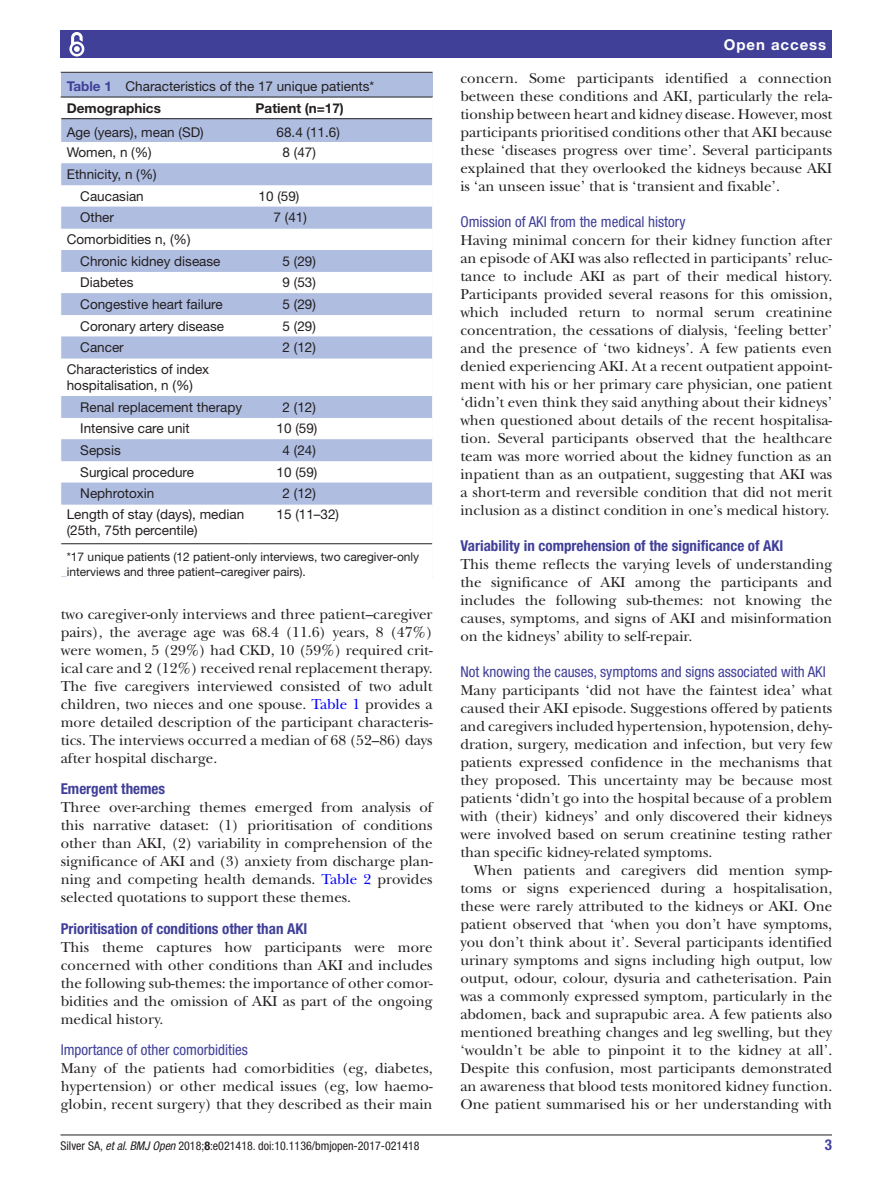
<style>
.page{position:relative;width:893px;height:1191px;background:#fff}
.page>*{position:absolute;margin:0;border:0;box-sizing:border-box;transform-origin:0 0}
.t1{font:15px/18px "New Baskerville";color:#231f20;text-align:justify}
.t2{font:condensed 15px "Helvetica Neue LT Std";color:#414099}
.t3{font:700 condensed 15px "Helvetica Neue LT Std";color:#414099}
.t4{font:700 15px "Helvetica Neue LT Std";letter-spacing:.065em;color:#fff}
.t5{font:13.5px/21.6px "Helvetica Neue LT Std";color:#231f20}
.t6{font:700 13.5px "Helvetica Neue LT Std";color:#231f20}
.t7{font:12px/15px "Helvetica Neue LT Std";color:#231f20}
.t8{font:condensed 12px "Helvetica Neue LT Std";color:#231f20}
.s1{font-weight:700;color:#414099}
.s2{font-weight:700}
.s3{color:#00f}
.s4{font-style:italic}
</style>
<div class="page">
<hr style="left:61px;top:1134px;width:771px;height:1px;background:#231f20">
<div style="left:61px;top:31px;width:771px;height:27px;background:#414099"></div>
<svg style="left:69px;top:32px;width:16px;height:25px"></svg>
<div style="left:61px;top:73px;width:372px;height:503px;background:#afbde1"></div>
<hr style="left:61px;top:72px;width:372px;height:1px;background:#231f20">
<div style="left:61px;top:98px;width:371px;height:478px;background:#fff"></div>
<svg style="left:61px;top:119px;width:371px;height:385px"></svg>
<hr style="left:61px;top:97px;width:189px;height:1px;background:#231f20">
<hr style="left:61px;top:118px;width:189px;height:1px;background:#231f20">
<hr style="left:250px;top:97px;width:183px;height:1px;background:#231f20">
<hr style="left:250px;top:118px;width:182px;height:1px;background:#231f20">
<hr style="left:61px;top:543px;width:189px;height:1px;background:#231f20">
<hr style="left:250px;top:543px;width:182px;height:1px;background:#231f20">
<svg style="left:432px;top:97px;width:1px;height:261px"></svg>
<hr style="left:432px;top:358px;width:1px;height:38px;background:#fff">
<svg style="left:432px;top:396px;width:1px;height:108px"></svg>
<hr style="left:432px;top:504px;width:1px;height:40px;background:#fff">
<hr style="left:432px;top:544px;width:1px;height:32px;background:#fff">
<hr style="left:67px;top:575px;width:366px;height:2px;background:#fff">
<p class="t5" style="left:67px;top:75px;width:309px;line-height:22px"><span class="s1">Table 1</span> Characteristics of the 17 unique patients*<br><span class="s2">Demographics</span></p>
<p class="t6" style="left:256px;top:99px;width:90px">Patient (n=17)</p>
<p class="t5" style="left:67px;top:122px;width:139px">Age (years), mean (SD)</p>
<p class="t5" style="left:277px;top:122px;width:65px">68.4 (11.6)</p>
<p class="t5" style="left:67px;top:142px;width:87px">Women, n (%)</p>
<p class="t5" style="left:283px;top:142px;width:35px">8 (47)</p>
<p class="t5" style="left:67px;top:163px;width:92px;text-align:center">Ethnicity, n (%)<br>Caucasian</p>
<p class="t5" style="left:259px;top:185px;width:42px">10 (59)</p>
<p class="t5" style="left:80px;top:207px;width:35px">Other</p>
<p class="t5" style="left:274px;top:207px;width:35px">7 (41)</p>
<p class="t5" style="left:80px;top:228px;width:142px;text-indent:-14px">Comorbidities n, (%)<br>Chronic kidney disease</p>
<p class="t5" style="left:283px;top:250px;width:35px">5 (29)</p>
<p class="t5" style="left:80px;top:271px;width:55px">Diabetes</p>
<p class="t5" style="left:283px;top:271px;width:35px">9 (53)</p>
<p class="t5" style="left:80px;top:293px;width:144px">Congestive heart failure</p>
<p class="t5" style="left:283px;top:293px;width:35px">5 (29)</p>
<p class="t5" style="left:80px;top:315px;width:145px">Coronary artery disease</p>
<p class="t5" style="left:283px;top:315px;width:35px">5 (29)</p>
<p class="t5" style="left:80px;top:336px;width:45px">Cancer</p>
<p class="t5" style="left:283px;top:336px;width:35px">2 (12)</p>
<p class="t5" style="left:67px;top:361px;width:144px;line-height:16.2px">Characteristics of index hospitalisation, n (%)</p>
<p class="t5" style="left:80px;top:396px;width:164px">Renal replacement therapy</p>
<p class="t5" style="left:283px;top:396px;width:35px">2 (12)</p>
<p class="t5" style="left:80px;top:418px;width:111px">Intensive care unit</p>
<p class="t5" style="left:277px;top:418px;width:42px">10 (59)</p>
<p class="t5" style="left:80px;top:439px;width:42px">Sepsis</p>
<p class="t5" style="left:283px;top:439px;width:35px">4 (24)</p>
<p class="t5" style="left:80px;top:461px;width:115px">Surgical procedure</p>
<p class="t5" style="left:277px;top:461px;width:42px">10 (59)</p>
<p class="t5" style="left:80px;top:482px;width:76px">Nephrotoxin</p>
<p class="t5" style="left:283px;top:482px;width:35px">2 (12)</p>
<p class="t5" style="left:67px;top:505px;width:179px;line-height:16.2px">Length of stay (days), median (25th, 75th percentile)</p>
<p class="t5" style="left:277px;top:503px;width:64px">15 (11–32)</p>
<p class="t7" style="left:67px;top:549px;width:354px">*17 unique patients (12 patient-only interviews, two caregiver-only interviews and three patient–caregiver pairs).</p>
<p class="t1" style="left:61px;top:605px;width:373px">two caregiver-only interviews and three patient–caregiver pairs), the average age was 68.4 (11.6) years, 8 (47%) were women, 5 (29%) had CKD, 10 (59%) required crit&shy;ical care and 2 (12%) received renal replacement therapy.<br>The five caregivers interviewed consisted of two adult children, two nieces and one spouse. <span class="s3">Table 1</span> provides a more detailed description of the participant characteris&shy;tics. The interviews occurred a median of 68 (52–86) days after hospital discharge.</p>
<p class="t3" style="left:61px;top:780px;width:106px">Emergent themes</p>
<p class="t1" style="left:61px;top:798px;width:373px">Three over-arching themes emerged from analysis of this narrative dataset: (1) prioritisation of conditions other than AKI, (2) variability in comprehension of the significance of AKI and (3) anxiety from discharge plan&shy;ning and competing health demands. <span class="s3">Table 2</span> provides selected quotations to support these themes.</p>
<p class="t3" style="left:61px;top:919px;width:248px">Prioritisation of conditions other than AKI</p>
<p class="t1" style="left:61px;top:938px;width:373px">This theme captures how participants were more concerned with other conditions than AKI and includes the following sub-themes: the importance of other comor&shy;bidities and the omission of AKI as part of the ongoing medical history.</p>
<p class="t2" style="left:61px;top:1041px;width:189px">Importance of other comorbidities</p>
<p class="t1" style="left:61px;top:1059px;width:373px">Many of the patients had comorbidities (eg, diabetes, hypertension) or other medical issues (eg, low haemo&shy;globin, recent surgery) that they described as their main</p>
<p class="t4" style="left:724px;top:35px;width:104px">Open access</p>
<p class="t1" style="left:460px;top:69px;width:373px">concern. Some participants identified a connection between these conditions and AKI, particularly the rela&shy;tionship between heart and kidney disease. However, most participants prioritised conditions other that AKI because these ‘diseases progress over time’. Several participants explained that they overlooked the kidneys because AKI is ‘an unseen issue’ that is ‘transient and fixable’.</p>
<p class="t2" style="left:460px;top:213px;width:227px">Omission of AKI from the medical history</p>
<p class="t1" style="left:460px;top:231px;width:373px">Having minimal concern for their kidney function after an episode of AKI was also reflected in participants’ reluc&shy;tance to include AKI as part of their medical history.<br>Participants provided several reasons for this omission, which included return to normal serum creatinine concentration, the cessations of dialysis, ‘feeling better’ and the presence of ‘two kidneys’. A few patients even denied experiencing AKI. At a recent outpatient appoint&shy;ment with his or her primary care physician, one patient ‘didn’t even think they said anything about their kidneys’ when questioned about details of the recent hospitalisa&shy;tion. Several participants observed that the healthcare team was more worried about the kidney function as an inpatient than as an outpatient, suggesting that AKI was a short-term and reversible condition that did not merit inclusion as a distinct condition in one’s medical history.</p>
<p class="t3" style="left:460px;top:537px;width:324px">Variability in comprehension of the significance of AKI</p>
<p class="t1" style="left:460px;top:555px;width:373px">This theme reflects the varying levels of understanding the significance of AKI among the participants and includes the following sub-themes: not knowing the causes, symptoms, and signs of AKI and misinformation on the kidneys’ ability to self-repair.</p>
<p class="t2" style="left:460px;top:663px;width:367px">Not knowing the causes, symptoms and signs associated with AKI</p>
<p class="t1" style="left:460px;top:681px;width:373px">Many participants ‘did not have the faintest idea’ what caused their AKI episode. Suggestions offered by patients and caregivers included hypertension, hypotension, dehy&shy;dration, surgery, medication and infection, but very few patients expressed confidence in the mechanisms that they proposed. This uncertainty may be because most patients ‘didn’t go into the hospital because of a problem with (their) kidneys’ and only discovered their kidneys were involved based on serum creatinine testing rather than specific kidney-related symptoms.</p>
<p class="t1" style="left:460px;top:861px;width:373px;text-indent:13px">When patients and caregivers did mention symp&shy;toms or signs experienced during a hospitalisation, these were rarely attributed to the kidneys or AKI. One patient observed that ‘when you don’t have symptoms, you don’t think about it’. Several participants identified urinary symptoms and signs including high output, low output, odour, colour, dysuria and catheterisation. Pain was a commonly expressed symptom, particularly in the abdomen, back and suprapubic area. A few patients also mentioned breathing changes and leg swelling, but they ‘wouldn’t be able to pinpoint it to the kidney at all’.<br>Despite this confusion, most participants demonstrated an awareness that blood tests monitored kidney function.<br>One patient summarised his or her understanding with</p>
<p class="t8" style="left:61px;top:1138px;width:361px">Silver SA, <span class="s4">et al</span>. <span class="s4">BMJ Open</span> 2018;<span class="s2">8</span>:e021418. doi:10.1136/bmjopen-2017-021418</p>
<p class="t3" style="left:825px;top:1135px;width:9px">3</p>
</div>
